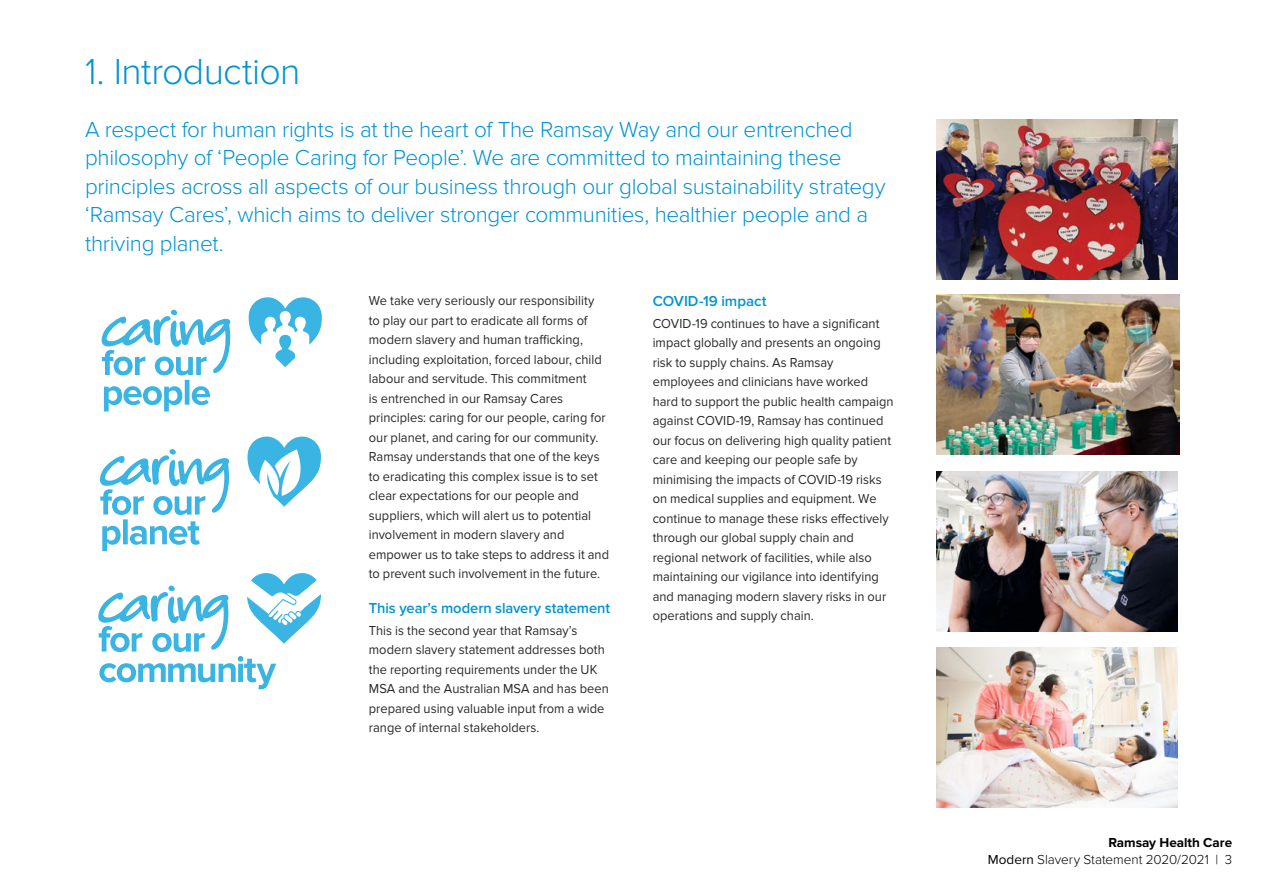
<style>
.page{position:relative;width:1263px;height:893px;background:#fff}
.page>*{position:absolute;margin:0;border:0;box-sizing:border-box;transform-origin:0 0}
.t1{font:300 37.5px "Proxima Nova";letter-spacing:-.015em;color:#0194d3}
.t2{font:300 22.5px/28.5px "Proxima Nova";letter-spacing:-.015em;color:#0194d3}
.t3{font:600 15px "Proxima Nova";letter-spacing:-.005em;color:#0194d3}
.t4{font:13.5px/19.5px "Proxima Nova";color:#292829;scale:.95 1}
.t5{font:300 13.5px/16.5px "Proxima Nova";color:#000;text-align:right}
.s1{font-weight:700}
.s2{font-weight:400}
</style>
<div class="page">
<svg style="left:102px;top:309px;width:129px;height:102px"></svg>
<svg style="left:249px;top:297px;width:73px;height:70px"></svg>
<svg style="left:98px;top:573px;width:223px;height:116px"></svg>
<svg style="left:100px;top:449px;width:130px;height:102px"></svg>
<svg style="left:247px;top:437px;width:74px;height:70px"></svg>
<img style="left:936px;top:119px;width:242px;height:160px">
<img style="left:936px;top:294px;width:243px;height:160px">
<img style="left:936px;top:471px;width:242px;height:160px">
<img style="left:936px;top:648px;width:242px;height:160px">
<h1 class="t1" style="left:85px;top:50px;width:217px">1. Introduction</h1>
<p class="t2" style="left:85px;top:115px;width:802px">A respect for human rights is at the heart of The Ramsay Way and our entrenched philosophy of ‘People Caring for People’. We are committed to maintaining these principles across all aspects of our business through our global sustainability strategy ‘Ramsay Cares’, which aims to deliver stronger communities, healthier people and a thriving planet.</p>
<p class="t4" style="left:369px;top:291px;width:254px">We take very seriously our responsibility<br>to play our part to eradicate all forms of modern slavery and human trafficking, including exploitation, forced labour, child labour and servitude. This commitment<br>is entrenched in our Ramsay Cares principles: caring for our people, caring for our planet, and caring for our community.<br>Ramsay understands that one of the keys to eradicating this complex issue is to set clear expectations for our people and suppliers, which will alert us to potential involvement in modern slavery and empower us to take steps to address it and to prevent such involvement in the future.</p>
<p class="t3" style="left:369px;top:599px;width:243px">This year’s modern slavery statement</p>
<p class="t4" style="left:369px;top:621px;width:254px">This is the second year that Ramsay’s modern slavery statement addresses both the reporting requirements under the UK MSA and the Australian MSA and has been prepared using valuable input from a wide range of internal stakeholders.</p>
<p class="t3" style="left:653px;top:293px;width:115px">COVID-19 impact</p>
<p class="t4" style="left:653px;top:314px;width:255px">COVID-19 continues to have a significant impact globally and presents an ongoing risk to supply chains. As Ramsay employees and clinicians have worked hard to support the public health campaign against COVID-19, Ramsay has continued our focus on delivering high quality patient care and keeping our people safe by minimising the impacts of COVID-19 risks on medical supplies and equipment. We continue to manage these risks effectively through our global supply chain and regional network of facilities, while also maintaining our vigilance into identifying and managing modern slavery risks in our operations and supply chain.</p>
<p class="t5" style="left:988px;top:834px;width:246px"><span class="s1">Ramsay Health Care<br></span><span class="s2">Modern</span> Slavery Statement 2020/2021 | 3</p>
</div>
